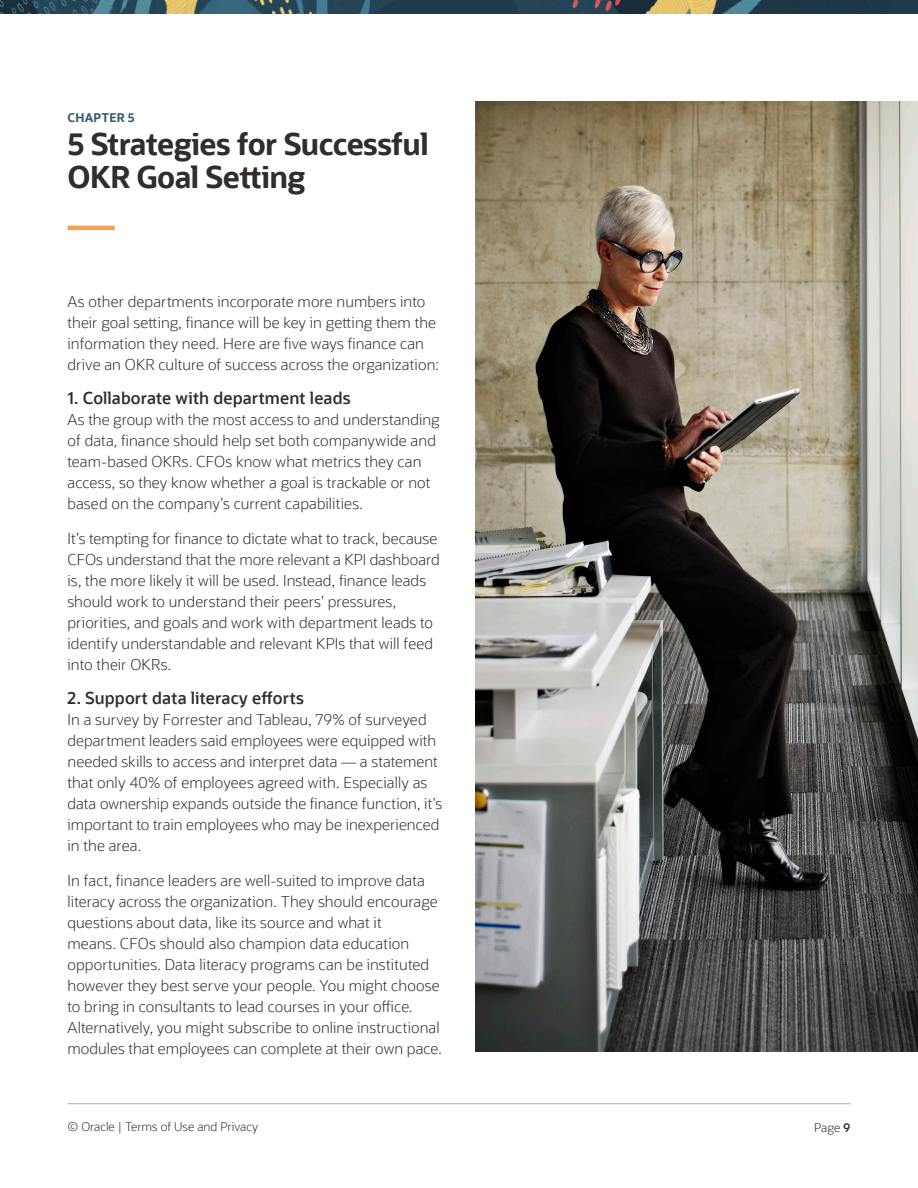
<style>
.page{position:relative;width:918px;height:1188px;background:#fff}
.page>*{position:absolute;margin:0;border:0;box-sizing:border-box;transform-origin:0 0}
.H1_2020{font:700 30px/33px "Oracle Sans";letter-spacing:-.025em;color:#312d2a}
.H2_Main_Body_Header{font:600 16.5px "Oracle Sans";letter-spacing:.01em;color:#312d2a}
.H2_Main_Body_Header-2{font:300 15px/21px "Oracle Sans";letter-spacing:.005em;color:#312d2a}
.Main_Body_2016{font:300 15px/21px "Oracle Sans";letter-spacing:.005em;color:#312d2a}
.t1{font:300 12px "Oracle Sans";color:#312d2a}
.read-time{font:700 12px "Oracle Sans";letter-spacing:.025em;color:#325c72}
.s1{font-weight:600}
</style>
<div class="page">
<hr style="left:68px;top:1104px;width:782px;height:1px;background:#a8a9ad">
<img style="left:1px;top:0;width:916px;height:13px">
<hr style="left:68px;top:226px;width:47px;height:4px;background:#eea357">
<img style="left:476px;top:101px;width:442px;height:951px">
<p class="read-time" style="left:68px;top:110px;width:69px">CHAPTER 5</p>
<p class="H1_2020" style="left:68px;top:127px;width:363px">5 Strategies for Successful<br>OKR Goal Setting</p>
<p class="Main_Body_2016" style="left:68px;top:291px;width:373px">As other departments incorporate more numbers into their goal setting, finance will be key in getting them the information they need. Here are five ways finance can drive an OKR culture of success across the organization:</p>
<p class="H2_Main_Body_Header" style="left:68px;top:388px;width:285px">1. Collaborate with department leads</p>
<p class="H2_Main_Body_Header-2" style="left:68px;top:410px;width:374px">As the group with the most access to and understanding of data, finance should help set both companywide and team-based OKRs. CFOs know what metrics they can access, so they know whether a goal is trackable or not based on the company’s current capabilities.</p>
<p class="H2_Main_Body_Header-2" style="left:68px;top:528px;width:374px">It’s tempting for finance to dictate what to track, because CFOs understand that the more relevant a KPI dashboard is, the more likely it will be used. Instead, finance leads should work to understand their peers’ pressures, priorities, and goals and work with department leads to identify understandable and relevant KPIs that will feed into their OKRs.</p>
<p class="H2_Main_Body_Header" style="left:68px;top:688px;width:238px">2. Support data literacy efforts</p>
<p class="H2_Main_Body_Header-2" style="left:68px;top:710px;width:376px">In a survey by Forrester and Tableau, 79% of surveyed department leaders said employees were equipped with needed skills to access and interpret data — a statement that only 40% of employees agreed with. Especially as data ownership expands outside the finance function, it’s important to train employees who may be inexperienced in the area.</p>
<p class="H2_Main_Body_Header-2" style="left:68px;top:870px;width:376px">In fact, finance leaders are well-suited to improve data literacy across the organization. They should encourage questions about data, like its source and what it<br>means. CFOs should also champion data education opportunities. Data literacy programs can be instituted however they best serve your people. You might choose to bring in consultants to lead courses in your office.<br>Alternatively, you might subscribe to online instructional modules that employees can complete at their own pace.</p>
<p class="t1" style="left:68px;top:1120px;width:192px">© Oracle | Terms of Use and Privacy</p>
<p class="t1" style="left:814px;top:1121px;width:38px">Page <span class="s1">9</span></p>
</div>
